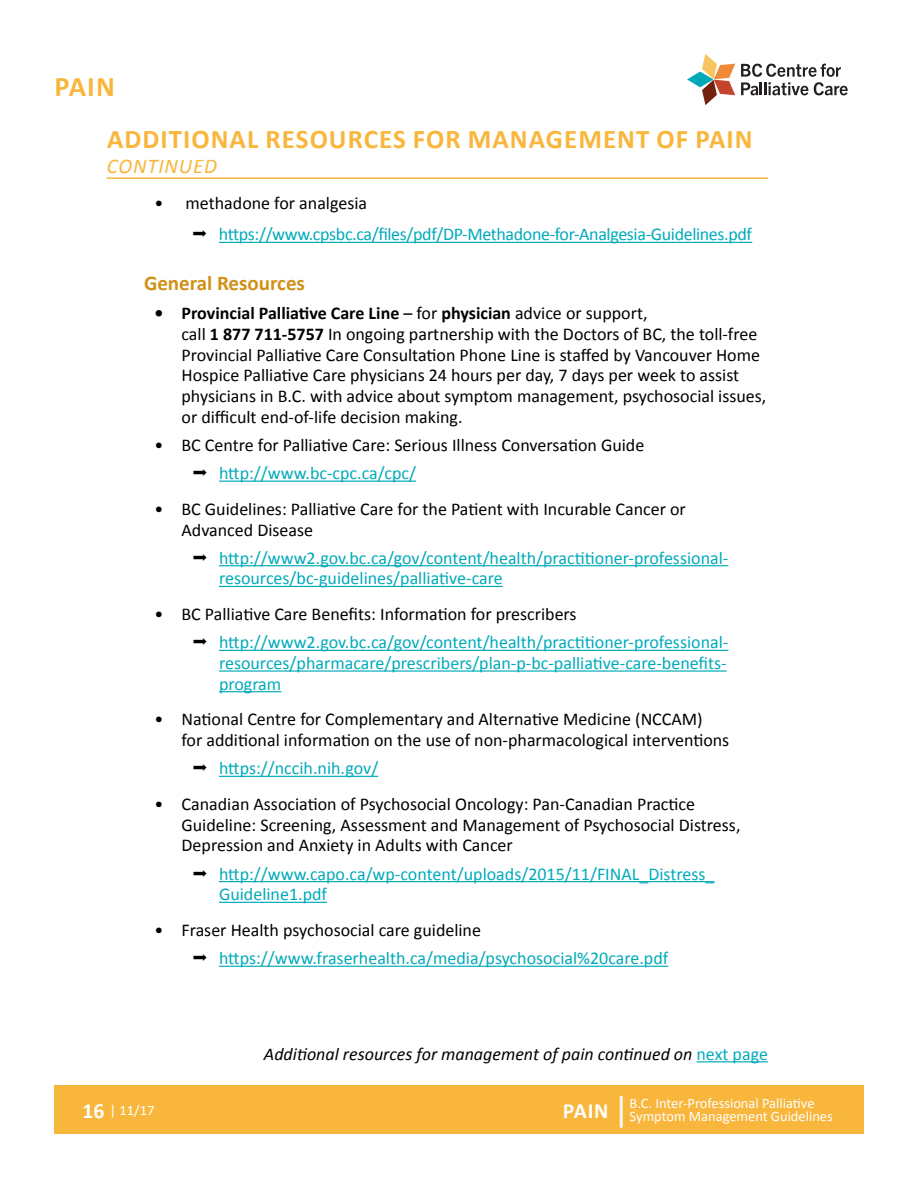
<style>
.page{position:relative;width:918px;height:1188px;background:#fff}
.page>*{position:absolute;margin:0;border:0;box-sizing:border-box;transform-origin:0 0}
.t1{font:700 28.5px "Calibri";color:#f9b63c}
.t2{font:700 27px "Calibri";letter-spacing:.04em;color:#f9b63c}
.t3{font:700 21.75px "Calibri";color:#fff}
.t4{font:700 21px "Calibri";color:#d19017}
.t5{font:italic 21px "Calibri";letter-spacing:.04em;color:#f9b63c}
.t6{font:18px/20.7px "Calibri";color:#000}
.t7{font:18px/20.7px "Calibri";color:#0ab}
.t8{font:18px "Calibri";letter-spacing:-.02em;color:#0ab}
.t9{font:italic 18px "Calibri";color:#000}
.t10{font:14.4px/13.5px "Calibri";color:#fff}
.s1{font-weight:700}
.s2{font-weight:700;font-size:21.75px}
.s3{font-style:normal;color:#0ab}
.s4{font-weight:400;font-size:35.7px}
</style>
<div class="page">
<div style="left:54px;top:1086px;width:810px;height:48px;background:#f9b63c"></div>
<svg style="left:687px;top:54px;width:48px;height:51px"></svg>
<svg style="left:741px;top:64px;width:107px;height:31px"></svg>
<hr style="left:219px;top:242px;width:533px;height:1px;background:#0ab">
<hr style="left:219px;top:481px;width:197px;height:1px;background:#0ab">
<hr style="left:219px;top:565px;width:509px;height:1px;background:#0ab">
<hr style="left:219px;top:586px;width:284px;height:1px;background:#0ab">
<hr style="left:219px;top:650px;width:509px;height:1px;background:#0ab">
<hr style="left:219px;top:670px;width:508px;height:2px;background:#0ab">
<hr style="left:219px;top:691px;width:62px;height:1px;background:#0ab">
<hr style="left:219px;top:776px;width:159px;height:1px;background:#0ab">
<hr style="left:219px;top:881px;width:496px;height:1px;background:#0ab">
<hr style="left:219px;top:902px;width:108px;height:1px;background:#0ab">
<hr style="left:219px;top:966px;width:449px;height:1px;background:#0ab">
<hr style="left:106px;top:177px;width:662px;height:2px;background:#f9b63c">
<hr style="left:697px;top:1061px;width:71px;height:1px;background:#0ab">
<h1 class="t1" style="left:55px;top:69px;width:62px">Pain</h1>
<h2 class="t2" style="left:107px;top:122px;width:647px">ADDITIONAL RESOURCES FOR MANAGEMENT OF PAIN</h2>
<p class="t5" style="left:107px;top:153px;width:112px">CONTINUED</p>
<p class="t6" style="left:154px;top:191px;width:214px">• methadone for analgesia</p>
<p class="t8" style="left:219px;top:223px;width:535px">https://www.cpsbc.ca/files/pdf/DP-Methadone-for-Analgesia-Guidelines.pdf</p>
<p class="t4" style="left:144px;top:270px;width:162px">General Resources</p>
<p class="t6" style="left:182px;top:302px;width:586px;text-indent:-27px"><span class="s1">• Provincial Palliative Care Line</span> – for <span class="s1">physician</span> advice or support,<br>call <span class="s1">1 877 711-5757</span> In ongoing partnership with the Doctors of BC, the toll-free Provincial Palliative Care Consultation Phone Line is staffed by Vancouver Home Hospice Palliative Care physicians 24 hours per day, 7 days per week to assist physicians in B.C. with advice about symptom management, psychosocial issues, or difficult end-of-life decision making.</p>
<p class="t6" style="left:155px;top:434px;width:491px">• BC Centre for Palliative Care: Serious Illness Conversation Guide</p>
<p class="t7" style="left:219px;top:462px;width:199px">http://www.bc-cpc.ca/cpc/</p>
<p class="t6" style="left:182px;top:498px;width:506px;text-indent:-27px">• BC Guidelines: Palliative Care for the Patient with Incurable Cancer or<br>Advanced Disease</p>
<p class="t7" style="left:219px;top:547px;width:511px">http://www2.gov.bc.ca/gov/content/health/practitioner-professional&shy;resources/bc-guidelines/palliative-care</p>
<p class="t6" style="left:155px;top:603px;width:424px">• BC Palliative Care Benefits: Information for prescribers</p>
<p class="t7" style="left:219px;top:631px;width:511px;text-align:justify">http://www2.gov.bc.ca/gov/content/health/practitioner-professional&shy;resources/pharmacare/prescribers/plan-p-bc-palliative-care-benefits&shy;program</p>
<p class="t6" style="left:182px;top:708px;width:549px;text-indent:-27px">• National Centre for Complementary and Alternative Medicine (NCCAM)<br>for additional information on the use of non-pharmacological interventions</p>
<p class="t7" style="left:219px;top:757px;width:161px">https://nccih.nih.gov/</p>
<p class="t6" style="left:182px;top:793px;width:560px;text-indent:-27px">• Canadian Association of Psychosocial Oncology: Pan-Canadian Practice<br>Guideline: Screening, Assessment and Management of Psychosocial Distress,<br>Depression and Anxiety in Adults with Cancer</p>
<p class="t7" style="left:219px;top:862px;width:497px">http://www.capo.ca/wp-content/uploads/2015/11/FINAL_Distress_<br>Guideline1.pdf</p>
<p class="t6" style="left:155px;top:919px;width:328px">• Fraser Health psychosocial care guideline</p>
<p class="t7" style="left:219px;top:947px;width:451px">https://www.fraserhealth.ca/media/psychosocial%20care.pdf</p>
<p class="t10" style="left:82px;top:1103px;width:73px"><span class="s2">16</span> | 11/17</p>
<p class="t9" style="left:264px;top:1043px;width:506px">Additional resources for management of pain continued on <span class="s3">next page</span></p>
<p class="t3" style="left:563px;top:1097px;width:68px">Pain <span class="s4">|</span></p>
<p class="t10" style="left:630px;top:1096px;width:205px">B.C. Inter-Professional Palliative<br>Symptom Management Guidelines</p>
</div>
